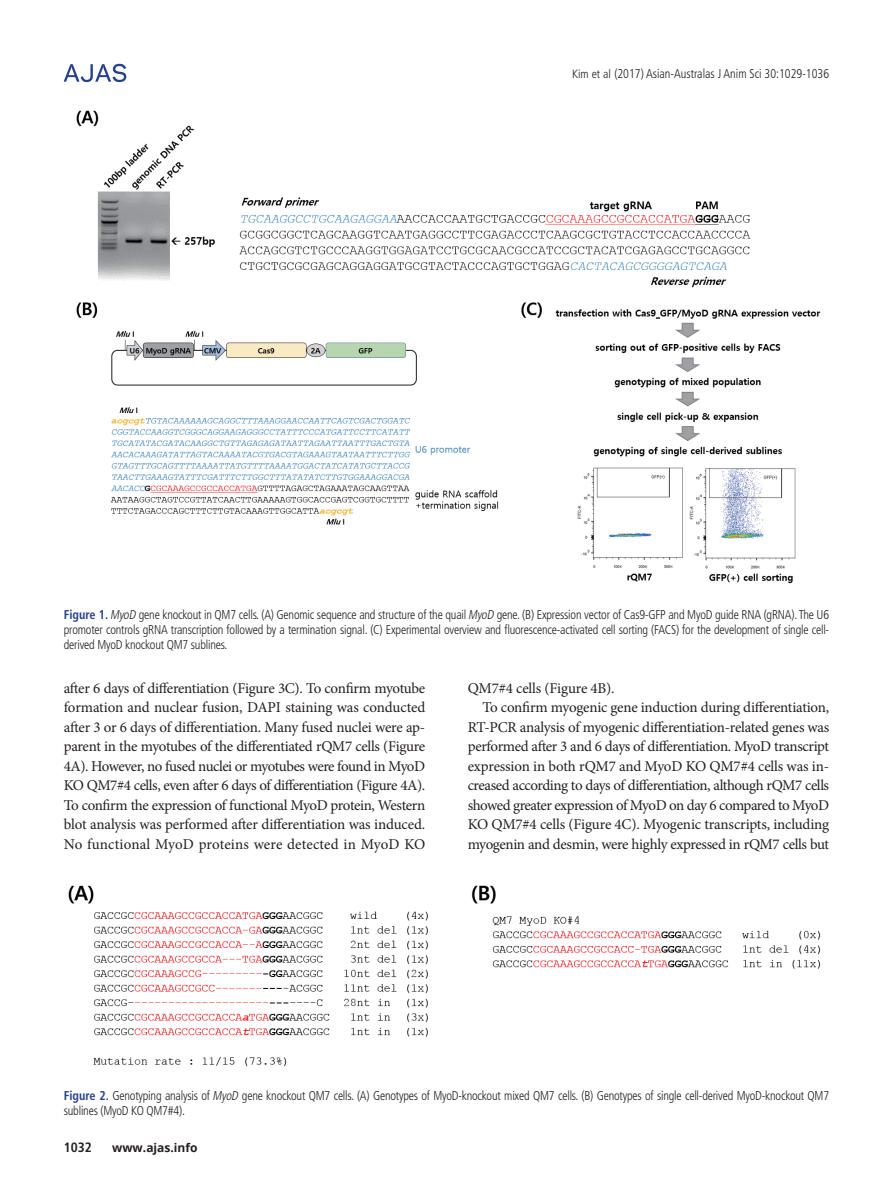
<style>
.page{position:relative;width:893px;height:1191px;background:#fff}
.page>*{position:absolute;margin:0;border:0;box-sizing:border-box;transform-origin:0 0}
.본문{font:15px/19.5px "Minion Pro";letter-spacing:-.015em;color:#231f20;text-align:justify}
.t1{font:700 condensed 13.5px "Frutiger LT Std";color:#231f20}
.표_그림__제목{font:300 condensed 12.75px/15px "Frutiger LT Std";letter-spacing:-.015em;color:#231f20;text-align:justify;scale:.95 1}
.t2{font:700 12px "Open Sans";color:#231f20}
.s1{font-size:12px}
.s2{font-weight:700;color:#253f8e}
.s3{font-style:italic}
</style>
<div class="page">
<svg style="left:64px;top:64px;width:62px;height:18px"></svg>
<img style="left:76px;top:110px;width:745px;height:474px">
<img style="left:68px;top:885px;width:753px;height:182px">
<p class="표_그림__제목" style="left:572px;top:66px;width:272px"><span class="s1">Kim et al</span> (2017) Asian-Australas J Anim Sci 30:1029-1036</p>
<p class="표_그림__제목" style="left:64px;top:607px;width:807px"><span class="s2">Figure 1.</span> <span class="s3">MyoD</span> gene knockout in QM7 cells. (A) Genomic sequence and structure of the quail <span class="s3">MyoD</span> gene. (B) Expression vector of Cas9-GFP and MyoD guide RNA (gRNA). The U6 promoter controls gRNA transcription followed by a termination signal. (C) Experimental overview and fluorescence-activated cell sorting (FACS) for the development of single cell&shy;derived MyoD knockout QM7 sublines.</p>
<p class="본문" style="left:64px;top:678px;width:363px">after 6 days of differentiation (Figure 3C). To confirm myotube formation and nuclear fusion, DAPI staining was conducted after 3 or 6 days of differentiation. Many fused nuclei were ap&shy;parent in the myotubes of the differentiated rQM7 cells (Figure 4A). However, no fused nuclei or myotubes were found in MyoD KO QM7#4 cells, even after 6 days of differentiation (Figure 4A).<br>To confirm the expression of functional MyoD protein, Western blot analysis was performed after differentiation was induced.<br>No functional MyoD proteins were detected in MyoD KO</p>
<p class="본문" style="left:468px;top:678px;width:148px">QM7#4 cells (Figure 4B).</p>
<p class="본문" style="left:468px;top:698px;width:363px;text-indent:15px">To confirm myogenic gene induction during differentiation, RT-PCR analysis of myogenic differentiation-related genes was performed after 3 and 6 days of differentiation. MyoD transcript expression in both rQM7 and MyoD KO QM7#4 cells was in&shy;creased according to days of differentiation, although rQM7 cells showed greater expression of MyoD on day 6 compared to MyoD KO QM7#4 cells (Figure 4C). Myogenic transcripts, including myogenin and desmin, were highly expressed in rQM7 cells but</p>
<p class="표_그림__제목" style="left:64px;top:1088px;width:807px"><span class="s2">Figure 2.</span> Genotyping analysis of <span class="s3">MyoD</span> gene knockout QM7 cells. (A) Genotypes of MyoD-knockout mixed QM7 cells. (B) Genotypes of single cell-derived MyoD-knockout QM7 sublines (MyoD KO QM7#4).</p>
<p class="t1" style="left:64px;top:1139px;width:30px">1032</p>
<p class="t2" style="left:112px;top:1138px;width:87px">www.ajas.info</p>
</div>
